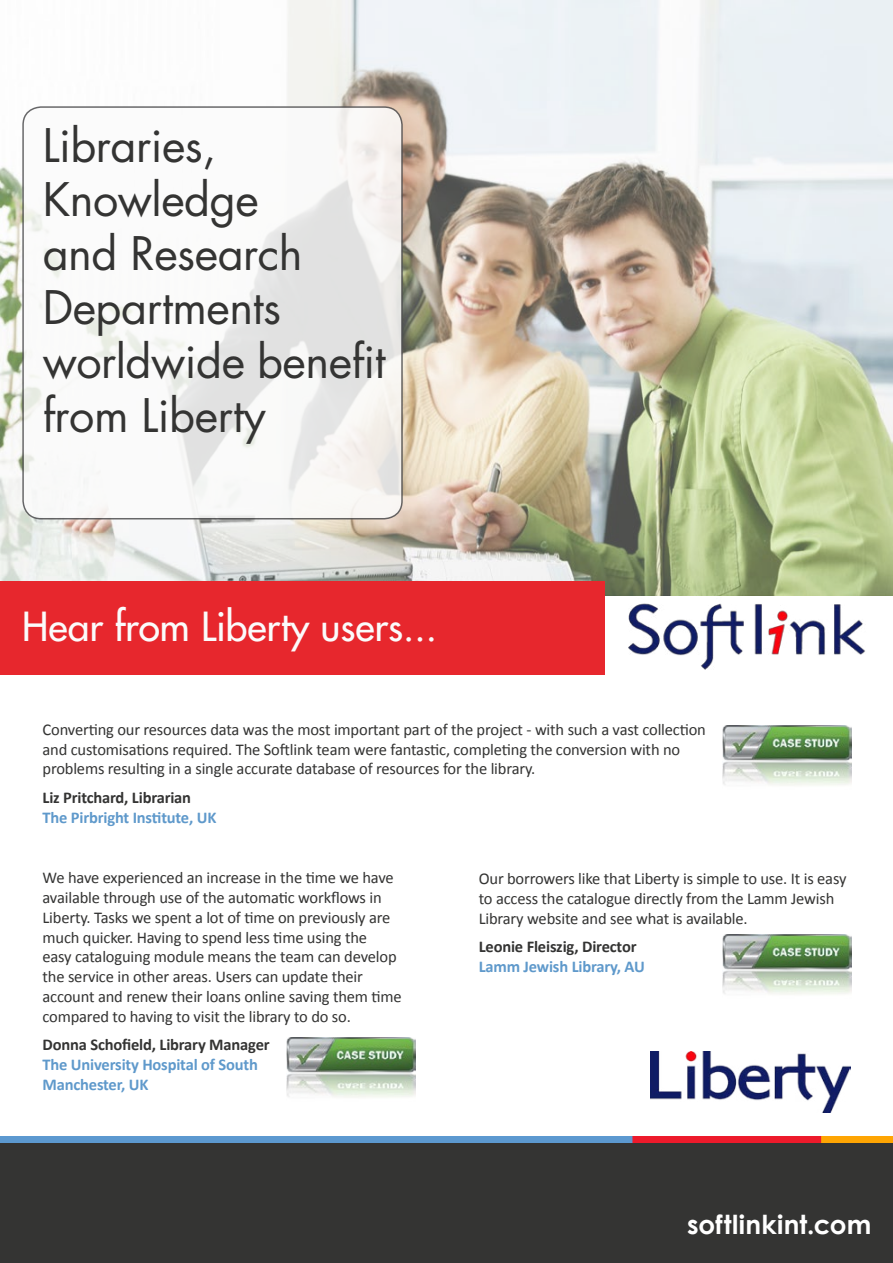
<style>
.page{position:relative;width:893px;height:1263px;background:#fff}
.page>*{position:absolute;margin:0;border:0;box-sizing:border-box;transform-origin:0 0}
.Body{font:45px/54px "Futura";letter-spacing:-.01em;color:#343433}
.Disclaimer{font:39px "Futura";color:#fbfbfb}
.Red_bullet_diagram_t{font:700 26.25px "Century Gothic";letter-spacing:.01em;color:#fff}
.t1{font:16.5px/19.8px "Calibri";letter-spacing:-.01em;color:#343433}
.t2{font:700 16.5px/19.8px "Calibri";letter-spacing:-.01em;color:#5f99cb}
.t3{font:700 16.5px/19.8px "Calibri";letter-spacing:-.01em;color:#343433}
.s1{color:#343433}
.s2{color:#5f99cb}
</style>
<div class="page">
<img style="left:0;top:0;width:893px;height:595px">
<div style="left:0;top:582px;width:604px;height:93px;background:#e7272d"></div>
<div style="left:0;top:1143px;width:893px;height:120px;background:#343433"></div>
<img style="left:0;top:1136px;width:893px;height:7px">
<img style="left:628px;top:603px;width:237px;height:67px">
<svg style="left:23px;top:107px;width:379px;height:412px"></svg>
<div style="left:22px;top:106px;width:381px;height:413px;border:2px solid #4d4d4f;border-radius:18px"></div>
<img style="left:651px;top:1051px;width:199px;height:61px">
<img style="left:723px;top:725px;width:129px;height:61px">
<img style="left:286px;top:1037px;width:129px;height:61px">
<img style="left:723px;top:935px;width:129px;height:60px">
<p class="Body" style="left:43px;top:119px;width:345px">Libraries,<br>Knowledge<br>and Research<br>Departments worldwide benefit from Liberty</p>
<p class="Disclaimer" style="left:22px;top:603px;width:416px">Hear from Liberty users...</p>
<p class="t1" style="left:43px;top:719px;width:665px">Converting our resources data was the most important part of the project - with such a vast collection and customisations required. The Softlink team were fantastic, completing the conversion with no problems resulting in a single accurate database of resources for the library.</p>
<p class="t2" style="left:43px;top:787px;width:175px"><span class="s1">Liz Pritchard, Librarian<br></span>The Pirbright Institute, UK</p>
<p class="t1" style="left:43px;top:867px;width:361px">We have experienced an increase in the time we have available through use of the automatic workflows in Liberty. Tasks we spent a lot of time on previously are much quicker. Having to spend less time using the<br>easy cataloguing module means the team can develop the service in other areas. Users can update their account and renew their loans online saving them time compared to having to visit the library to do so.</p>
<p class="t2" style="left:43px;top:1034px;width:229px"><span class="s1">Donna Schofield, Library Manager<br></span>The University Hospital of South<br>Manchester, UK</p>
<p class="t1" style="left:479px;top:868px;width:369px">Our borrowers like that Liberty is simple to use. It is easy to access the catalogue directly from the Lamm Jewish<br>Library website and see what is available.</p>
<p class="t3" style="left:479px;top:936px;width:168px">Leonie Fleiszig, Director<br><span class="s2">Lamm Jewish Library, AU</span></p>
<p class="Red_bullet_diagram_t" style="left:687px;top:1205px;width:186px">softlinkint.com</p>
</div>
